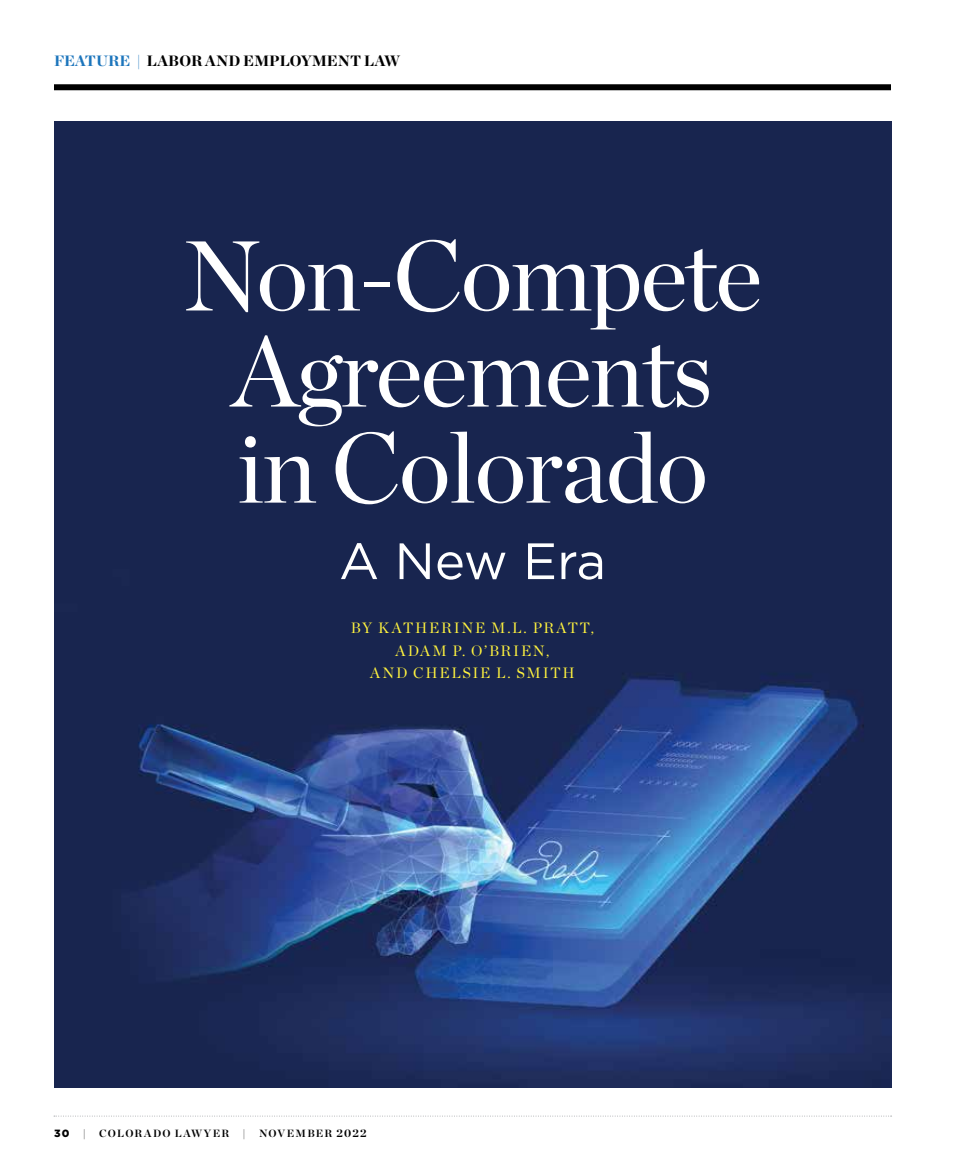
<style>
.page{position:relative;width:972px;height:1175px;background:#fff}
.page>*{position:absolute;margin:0;border:0;box-sizing:border-box;transform-origin:0 0}
.t1{font:99px/96px "Chronicle Display";letter-spacing:-.02em;color:#fff;text-align:center}
.t2{font:51px "Gotham";letter-spacing:-.015em;color:#fff}
.t3{font:15px/22.5px "Chronicle Display";letter-spacing:.115em;color:#fff33e;text-align:center}
.t4{font:900 15px "Chronicle Display";color:#000}
.t5{font:700 10.5px "Chronicle Display";letter-spacing:.12em;color:#000}
.t6{font:900 10.5px "Gotham";color:#000}
.s1{color:#1c75bc}
.s2{font-size:11.25px}
</style>
<div class="page">
<svg style="left:54px;top:1115px;width:838px;height:1px"></svg>
<div style="left:54px;top:84px;width:837px;height:6px;background:#000"></div>
<img style="left:54px;top:122px;width:837px;height:966px">
<p class="t4" style="left:54px;top:48px;width:348px"><span class="s1">FEATURE |</span> LABOR AND EMPLOYMENT LAW</p>
<h1 class="t1" style="left:183px;top:220px;width:581px">Non-Compete<br>Agreements in Colorado</h1>
<h2 class="t2" style="left:339px;top:528px;width:269px">A New Era</h2>
<p class="t3" style="left:351px;top:615px;width:245px">BY KATHERINE M.L. PRATT,<br>ADAM P. O’BRIEN,<br>AND CHELSIE L. SMITH</p>
<p class="t6" style="left:54px;top:1126px;width:17px">30</p>
<p class="t5" style="left:83px;top:1125px;width:5px">|</p>
<p class="t5" style="left:99px;top:1125px;width:132px">COLORADO LAWYER</p>
<p class="t5" style="left:243px;top:1125px;width:5px">|</p>
<p class="t5" style="left:259px;top:1125px;width:109px">NOVEMBER <span class="s2">2022</span></p>
</div>
